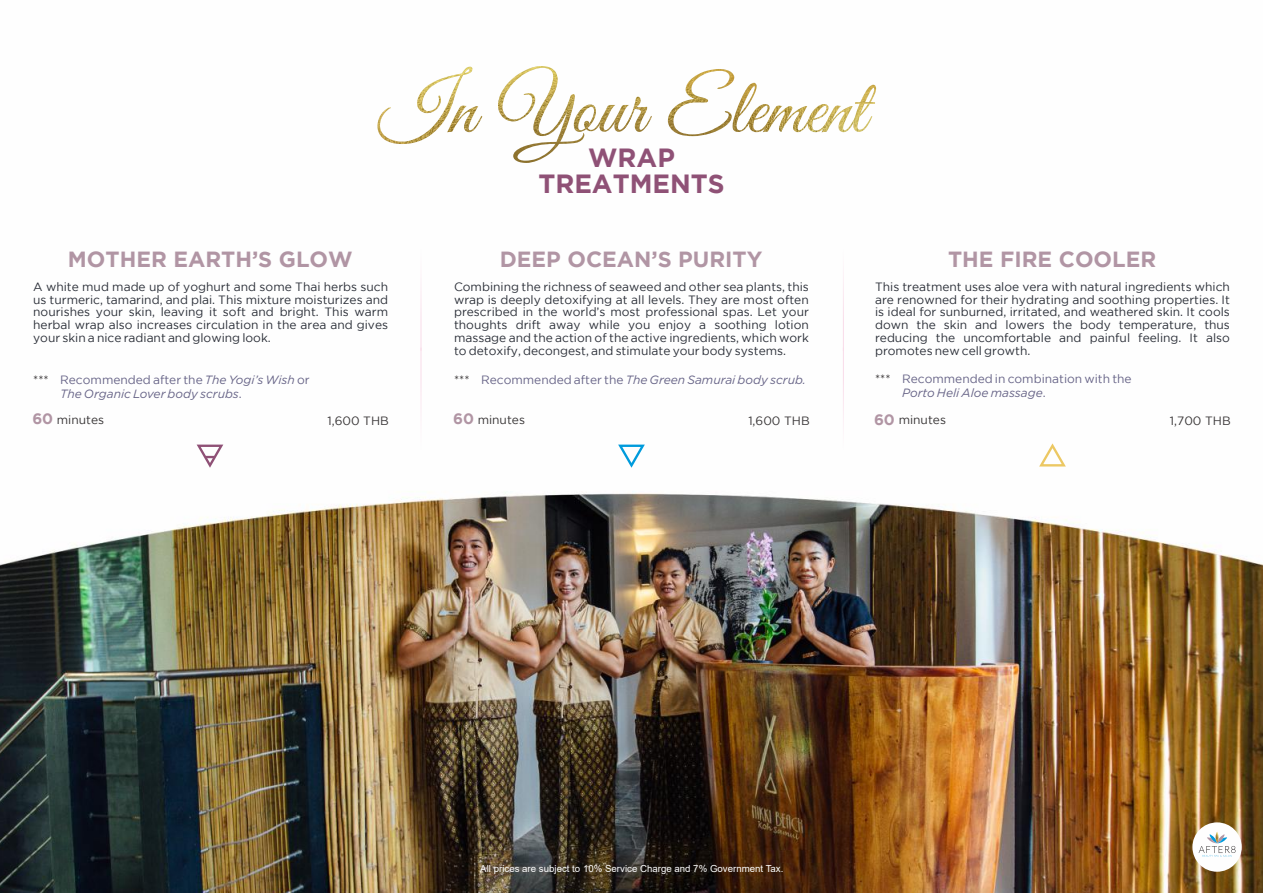
<style>
.page{position:relative;width:1263px;height:893px;background:#fff}
.page>*{position:absolute;margin:0;border:0;box-sizing:border-box;transform-origin:0 0}
.t1{font:700 26.25px/25.7px "Gotham";color:#8f5176;text-align:center}
.t2{font:700 21.9px "Gotham";color:#b195a4}
.t3{font:12px/12.9px "Gotham";color:#2b2f38;text-align:justify}
.t4{font:12px/14.4px "Gotham";color:#676487}
.t5{font:12px "Gotham";color:#373435}
.t6{font:9.75px "Arial";color:#fefefe}
.s1{color:#373435}
.s2{font-weight:700;font-size:15px;color:#b195a4}
</style>
<div class="page">
<img style="left:0;top:88px;width:1263px;height:805px">
<svg style="left:377px;top:66px;width:499px;height:97px"></svg>
<img style="left:377px;top:67px;width:95px;height:77px">
<img style="left:447px;top:106px;width:35px;height:26px">
<img style="left:498px;top:66px;width:86px;height:97px">
<img style="left:574px;top:104px;width:30px;height:28px">
<img style="left:599px;top:105px;width:24px;height:27px">
<img style="left:623px;top:97px;width:29px;height:35px">
<img style="left:668px;top:69px;width:66px;height:67px">
<img style="left:733px;top:83px;width:24px;height:49px">
<img style="left:749px;top:104px;width:23px;height:28px">
<img style="left:763px;top:106px;width:45px;height:26px">
<img style="left:808px;top:104px;width:22px;height:28px">
<img style="left:821px;top:106px;width:32px;height:26px">
<img style="left:853px;top:85px;width:23px;height:47px">
<svg style="left:616px;top:443px;width:31px;height:26px"></svg>
<svg style="left:1037px;top:442px;width:31px;height:26px"></svg>
<svg style="left:195px;top:443px;width:30px;height:31px"></svg>
<hr style="left:421px;top:229px;width:1px;height:122px;background:#f9dbe9">
<hr style="left:421px;top:348px;width:1px;height:122px;background:#f9dbe9">
<hr style="left:843px;top:229px;width:1px;height:122px;background:#f9dbe9">
<hr style="left:843px;top:348px;width:1px;height:122px;background:#f9dbe9">
<div style="left:1192px;top:822px;width:50px;height:50px;background:#fefefe;border-radius:50%"></div>
<svg style="left:1198px;top:832px;width:37px;height:25px"></svg>
<h2 class="t2" style="left:68px;top:251px;width:286px">MOTHER EARTH’S GLOW</h2>
<p class="t3" style="left:33px;top:281px;width:356px">A white mud made up of yoghurt and some Thai herbs such us turmeric, tamarind, and plai. This mixture moisturizes and nourishes your skin, leaving it soft and bright. This warm herbal wrap also increases circulation in the area and gives your skin a nice radiant and glowing look.</p>
<h1 class="t1" style="left:538px;top:147px;width:188px">WRAP<br>TREATMENTS</h1>
<h2 class="t2" style="left:500px;top:251px;width:264px">DEEP OCEAN’S PURITY</h2>
<p class="t3" style="left:454px;top:281px;width:356px">Combining the richness of seaweed and other sea plants, this wrap is deeply detoxifying at all levels. They are most often prescribed in the world’s most professional spas. Let your thoughts drift away while you enjoy a soothing lotion massage and the action of the active ingredients, which work to detoxify, decongest, and stimulate your body systems.</p>
<h2 class="t2" style="left:948px;top:251px;width:210px">THE FIRE COOLER</h2>
<p class="t3" style="left:875px;top:281px;width:356px">This treatment uses aloe vera with natural ingredients which are renowned for their hydrating and soothing properties. It is ideal for sunburned, irritated, and weathered skin. It cools down the skin and lowers the body temperature, thus reducing the uncomfortable and painful feeling. It also promotes new cell growth.</p>
<p class="t4" style="left:60px;top:373px;width:251px;text-indent:-27px"><span class="s1">***</span> Recommended after the The Yogi’s Wish or<br>The Organic Lover body scrubs.</p>
<p class="t4" style="left:454px;top:373px;width:353px"><span class="s1">***</span> Recommended after the The Green Samurai body scrub.</p>
<p class="t4" style="left:902px;top:373px;width:231px;line-height:13.5px;text-indent:-27px"><span class="s1">***</span> Recommended in combination with the<br>Porto Heli Aloe massage.</p>
<p class="t5" style="left:32px;top:416px;width:73px"><span class="s2">60</span> minutes</p>
<p class="t5" style="left:327px;top:416px;width:63px">1,600 THB</p>
<p class="t5" style="left:453px;top:416px;width:73px"><span class="s2">60</span> minutes</p>
<p class="t5" style="left:748px;top:416px;width:63px">1,600 THB</p>
<p class="t5" style="left:874px;top:416px;width:73px"><span class="s2">60</span> minutes</p>
<p class="t5" style="left:1170px;top:416px;width:62px">1,700 THB</p>
<p class="t6" style="left:480px;top:865px;width:305px">All prices are subject to 10% Service Charge and 7% Government Tax.</p>
</div>
